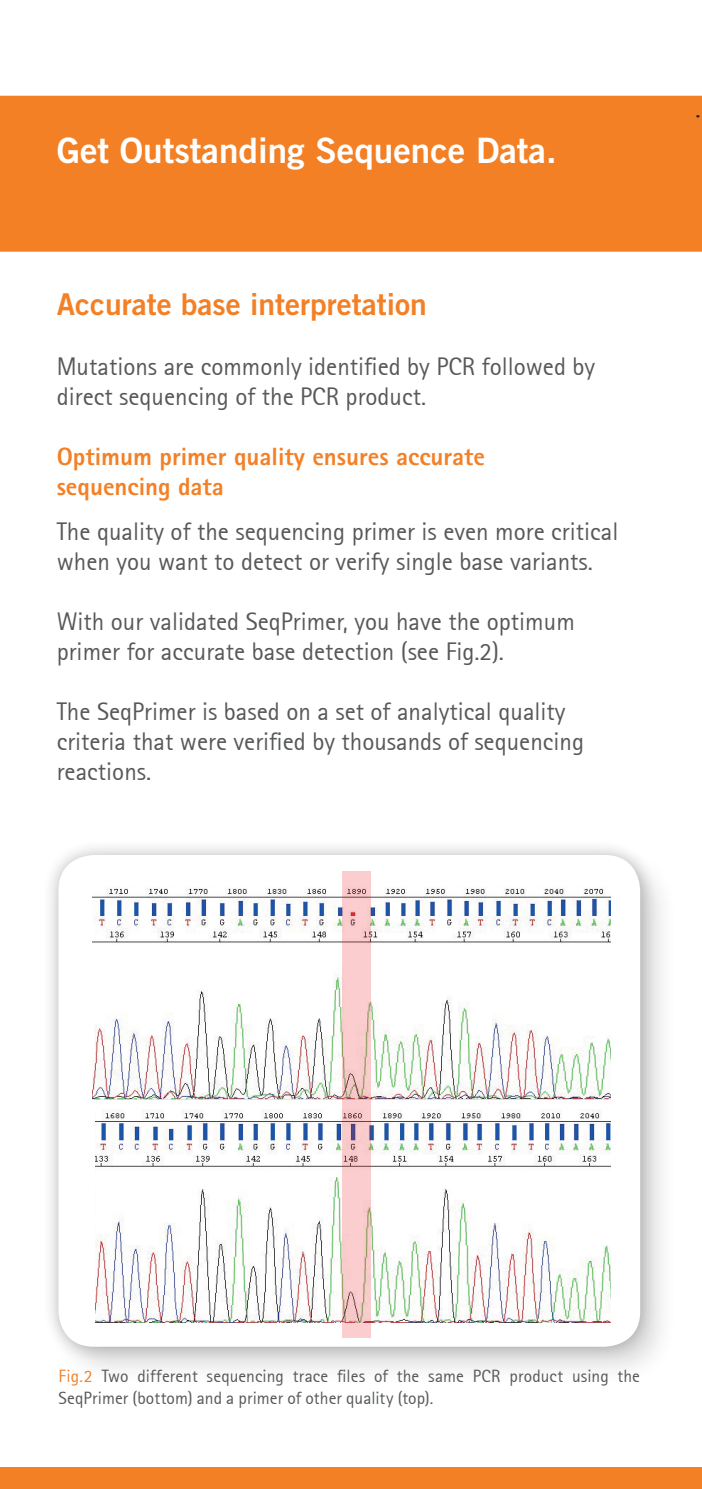
<style>
.page{position:relative;width:702px;height:1489px;background:#fff}
.page>*{position:absolute;margin:0;border:0;box-sizing:border-box;transform-origin:0 0}
.t1{font:35px "Trade Gothic Bold Two";color:#fff}
.t2{font:30px "Trade Gothic Bold Two";color:#f48026}
.t3{font:25px/30px "Rotis Sans Serif";color:#57585a}
.t4{font:800 25px "Rotis Sans Serif";color:#f48026}
.t5{font:17.5px "Rotis Sans Serif";letter-spacing:.005em;color:#57585a}
.s1{color:#f48026}
</style>
<div class="page">
<div style="left:0;top:96px;width:702px;height:156px;background:#f48026"></div>
<div style="left:0;top:1467px;width:702px;height:21px;background:#f48026"></div>
<div style="left:49px;top:846px;width:629px;height:539px;background:#f9f9f9"></div>
<div style="left:42px;top:838px;width:614px;height:524px;background:#231f20;opacity:.3"></div>
<div style="left:58px;top:854px;width:582px;height:492px;background:#fff;border-radius:35px"></div>
<img style="left:96px;top:1109px;width:514px;height:213px">
<img style="left:93px;top:886px;width:517px;height:213px">
<svg style="left:343px;top:871px;width:28px;height:466px;background:#efc4c3"></svg>
<p class="t1" style="left:57px;top:129px;width:501px">Get Outstanding Sequence Data.</p>
<p class="t2" style="left:57px;top:286px;width:371px">Accurate base interpretation</p>
<p class="t3" style="left:57px;top:351px;width:540px">Mutations are commonly identified by PCR followed by direct sequencing of the PCR product.</p>
<p class="t4" style="left:57px;top:440px;width:430px">Optimum primer quality ensures accurate</p>
<p class="t4" style="left:57px;top:470px;width:169px">sequencing data</p>
<p class="t3" style="left:57px;top:516px;width:563px">The quality of the sequencing primer is even more critical when you want to detect or verify single base variants.</p>
<p class="t3" style="left:57px;top:606px;width:519px">With our validated SeqPrimer, you have the optimum</p>
<p class="t3" style="left:57px;top:636px;width:449px">primer for accurate base detection (see Fig.2).</p>
<p class="t3" style="left:57px;top:696px;width:529px">The SeqPrimer is based on a set of analytical quality criteria that were verified by thousands of sequencing reactions.</p>
<p class="t5" style="left:58px;top:1365px;width:583px"><span class="s1">Fig.2</span> Two different sequencing trace files of the same PCR product using the</p>
<p class="t5" style="left:58px;top:1387px;width:376px">SeqPrimer (bottom) and a primer of other quality (top).</p>
</div>
